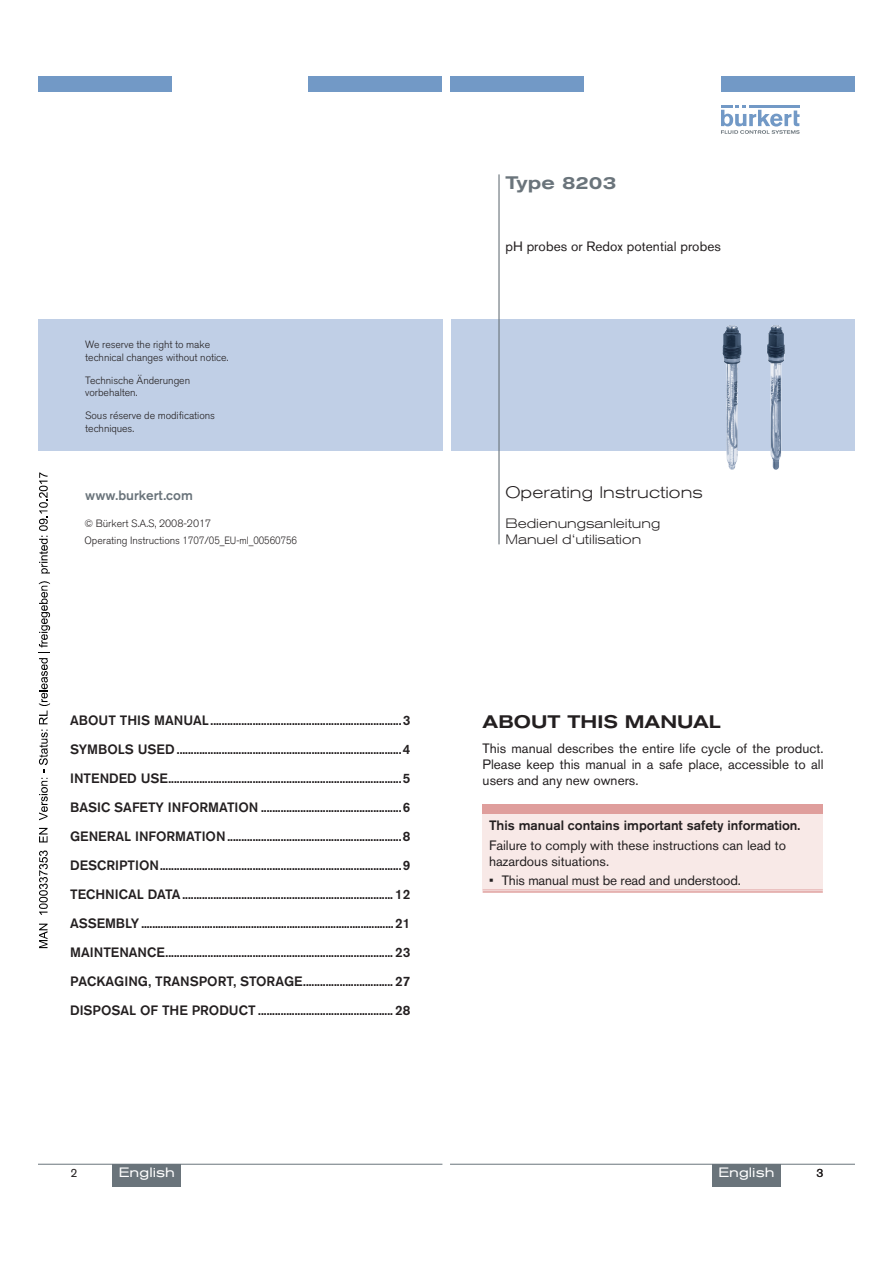
<style>
.page{position:relative;width:893px;height:1263px;background:#fff}
.page>*{position:absolute;margin:0;border:0;box-sizing:border-box;transform-origin:0 0}
.t1{font:500 expanded 18px "Akzidenz Grotesk BQ";color:#231f20}
.t2{font:500 expanded 18px "Akzidenz Grotesk BQ";letter-spacing:.005em;color:#6a747b}
.t3{font:300 expanded 16.5px "Akzidenz Grotesk BQ";letter-spacing:.005em;color:#231f20}
.t4{font:500 13.5px/29px "Akzidenz Grotesk BQ";color:#231f20;text-align:justify}
.t5{font:13.5px/16.2px "Akzidenz Grotesk BQ";color:#231f20;text-align:justify}
.t6{font:300 expanded 13.5px/16.2px "Akzidenz Grotesk BQ";color:#231f20}
.t7{font:500 13.5px "Akzidenz Grotesk BQ";color:#6a747b}
.t8{font:expanded 13.5px "Akzidenz Grotesk BQ";color:#fff}
.t9{font:12px "Akzidenz Grotesk BQ";color:#231f20}
.t10{font:300 10.5px/12.6px "Akzidenz Grotesk BQ";letter-spacing:-.005em;color:#231f20}
</style>
<div class="page">
<div style="left:38px;top:77px;width:134px;height:15px;background:#7299c6"></div>
<div style="left:308px;top:77px;width:134px;height:15px;background:#7299c6"></div>
<div style="left:38px;top:319px;width:404px;height:132px;background:#c0cfe6"></div>
<div style="left:451px;top:77px;width:133px;height:15px;background:#7299c6"></div>
<svg style="left:721px;top:105px;width:79px;height:29px"></svg>
<div style="left:721px;top:77px;width:134px;height:15px;background:#7299c6"></div>
<div style="left:451px;top:319px;width:404px;height:132px;background:#c0cfe6"></div>
<hr style="left:498px;top:174px;width:2px;height:370px;background:#6a747b">
<img style="left:722px;top:325px;width:20px;height:145px">
<img style="left:767px;top:325px;width:18px;height:145px">
<hr style="left:38px;top:1164px;width:404px;height:1px;background:#6a747b">
<div style="left:113px;top:1164px;width:68px;height:22px;background:#6a747b"></div>
<div style="left:483px;top:804px;width:340px;height:11px;background:#df9e9c"></div>
<div style="left:483px;top:815px;width:340px;height:76px;background:#f8e9e7"></div>
<hr style="left:483px;top:890px;width:340px;height:1px;background:#df9e9c">
<hr style="left:483px;top:891px;width:340px;height:2px;background:#df9e9c">
<hr style="left:451px;top:1164px;width:404px;height:1px;background:#6a747b">
<div style="left:712px;top:1164px;width:68px;height:22px;background:#6a747b"></div>
<svg style="left:39px;top:924px;width:9px;height:24px"></svg>
<svg style="left:39px;top:850px;width:9px;height:65px"></svg>
<svg style="left:39px;top:828px;width:9px;height:14px"></svg>
<svg style="left:39px;top:581px;width:11px;height:239px"></svg>
<svg style="left:39px;top:472px;width:11px;height:101px"></svg>
<p class="t10" style="left:85px;top:338px;width:145px">We reserve the right to make technical changes without notice.</p>
<p class="t10" style="left:85px;top:374px;width:106px">Technische Änderungen vorbehalten.</p>
<p class="t10" style="left:85px;top:409px;width:131px">Sous réserve de modifications techniques.</p>
<p class="t7" style="left:85px;top:487px;width:109px">www.burkert.com</p>
<p class="t10" style="left:85px;top:515px;width:214px;line-height:16.8px">© Bürkert S.A.S, 2008-2017<br>Operating Instructions 1707/05_EU-ml_00560756</p>
<p class="t4" style="left:70px;top:705px;width:342px">ABOUT THIS MANUAL....................................................................3<br>SYMBOLS USED ................................................................................4<br>INTENDED USE...................................................................................5<br>BASIC SAFETY INFORMATION ..................................................6<br>GENERAL INFORMATION..............................................................8<br>DESCRIPTION......................................................................................9<br>TECHNICAL DATA........................................................................... 12<br>ASSEMBLY ............................................................................................21<br>MAINTENANCE................................................................................. 23<br>PACKAGING, TRANSPORT, STORAGE................................ 27<br>DISPOSAL OF THE PRODUCT ................................................ 28</p>
<p class="t9" style="left:71px;top:1166px;width:8px">2</p>
<p class="t8" style="left:119px;top:1165px;width:57px">English</p>
<h1 class="t2" style="left:505px;top:172px;width:112px">Type 8203</h1>
<p class="t5" style="left:505px;top:238px;width:217px">pH probes or Redox potential probes</p>
<p class="t3" style="left:505px;top:482px;width:199px">Operating Instructions</p>
<p class="t6" style="left:505px;top:515px;width:156px">Bedienungsanleitung<br>Manuel d‘utilisation</p>
<h1 class="t1" style="left:483px;top:711px;width:240px">ABOUT THIS MANUAL</h1>
<p class="t5" style="left:483px;top:740px;width:342px">This manual describes the entire life cycle of the product.<br>Please keep this manual in a safe place, accessible to all users and any new owners.</p>
<p class="t4" style="left:489px;top:810px;width:313px">This manual contains important safety information.</p>
<p class="t5" style="left:489px;top:837px;width:299px">Failure to comply with these instructions can lead to hazardous situations.</p>
<p class="t5" style="left:489px;top:872px;width:253px">• This manual must be read and understood.</p>
<p class="t8" style="left:718px;top:1165px;width:57px">English</p>
<p class="t9" style="left:817px;top:1166px;width:8px">3</p>
</div>
